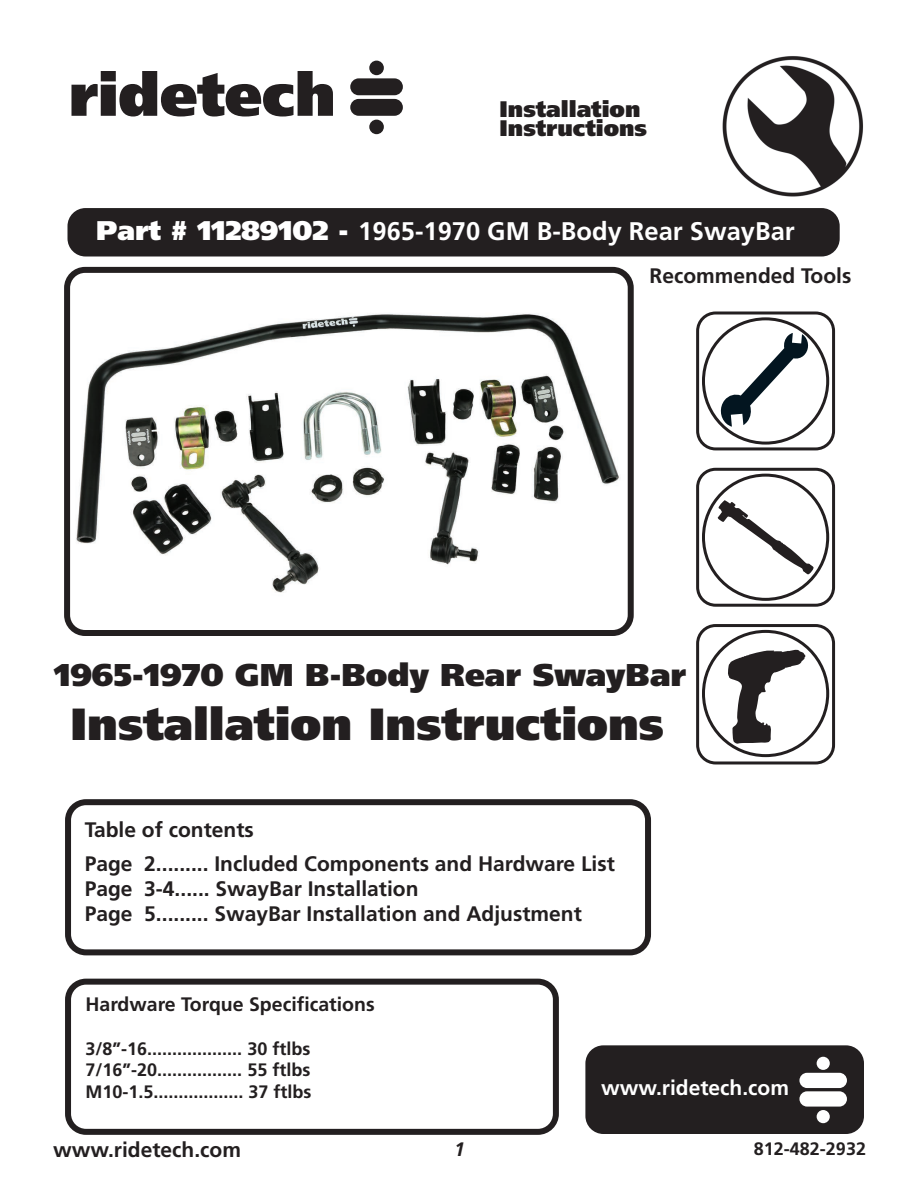
<style>
.page{position:relative;width:918px;height:1188px;background:#fff}
.page>*{position:absolute;margin:0;border:0;box-sizing:border-box;transform-origin:0 0}
.t1{font:900 45px "Frutiger";color:#231f20}
.t2{font:900 31.5px "Frutiger";color:#231f20}
.t3{font:700 25.5px "Frutiger";color:#fff}
.t4{font:900 22.5px/19.5px "Frutiger";color:#231f20}
.t5{font:700 21px/33.9px "Frutiger";color:#231f20}
.t6{font:700 21px "Frutiger";color:#fff}
.t7{font:700 19.5px "Frutiger";color:#231f20}
.t8{font:italic 700 19.5px "Frutiger";color:#231f20}
.t9{font:700 18px/21.6px "Frutiger";color:#231f20;text-align:justify}
.s1{font-weight:900;font-size:27px}
</style>
<div class="page">
<img style="left:76px;top:313px;width:544px;height:280px">
<div style="left:696px;top:468px;width:139px;height:139px;border:3px solid #231f20;border-radius:18px"></div>
<svg style="left:718px;top:500px;width:96px;height:75px"></svg>
<div style="left:702px;top:474px;width:127px;height:127px;border:3px solid #231f20;border-radius:50%"></div>
<div style="left:585px;top:1045px;width:279px;height:89px;background:#231f20;border-radius:18px"></div>
<div style="left:799px;top:1073px;width:48px;height:15px;background:#fff;border-radius:8px"></div>
<div style="left:799px;top:1091px;width:48px;height:16px;background:#fff;border-radius:8px"></div>
<div style="left:817px;top:1057px;width:13px;height:13px;background:#fff;border-radius:50%"></div>
<div style="left:817px;top:1110px;width:13px;height:13px;background:#fff;border-radius:50%"></div>
<div style="left:696px;top:312px;width:139px;height:138px;border:3px solid #231f20;border-radius:18px"></div>
<div style="left:702px;top:317px;width:127px;height:128px;border:3px solid #231f20;border-radius:50%"></div>
<svg style="left:719px;top:333px;width:90px;height:94px"></svg>
<div style="left:65px;top:799px;width:586px;height:156px;border:6px solid #231f20;border-radius:18px"></div>
<div style="left:68px;top:208px;width:772px;height:48px;background:#231f20;border-radius:18px"></div>
<div style="left:64px;top:267px;width:570px;height:369px;border:6px solid #231f20;border-radius:18px"></div>
<img style="left:722px;top:56px;width:141px;height:141px">
<svg style="left:71px;top:71px;width:262px;height:46px"></svg>
<div style="left:350px;top:78px;width:53px;height:17px;background:#231f20;border-radius:8px"></div>
<div style="left:350px;top:99px;width:53px;height:17px;background:#231f20;border-radius:8px"></div>
<div style="left:369px;top:61px;width:15px;height:14px;background:#231f20;border-radius:50%"></div>
<div style="left:369px;top:120px;width:15px;height:14px;background:#231f20;border-radius:50%"></div>
<div style="left:65px;top:979px;width:494px;height:156px;border:6px solid #231f20;border-radius:18px"></div>
<div style="left:702px;top:630px;width:127px;height:127px;border:3px solid #231f20;border-radius:50%"></div>
<div style="left:696px;top:624px;width:139px;height:140px;border:3px solid #231f20;border-radius:18px"></div>
<svg style="left:728px;top:650px;width:77px;height:94px"></svg>
<p class="t4" style="left:500px;top:101px;width:149px">Installation<br>Instructions</p>
<p class="t3" style="left:96px;top:221px;width:700px"><span class="s1">Part # 11289102 -</span> 1965-1970 GM B-Body Rear SwayBar</p>
<p class="t5" style="left:650px;top:260px;width:203px">Recommended Tools</p>
<h2 class="t2" style="left:54px;top:663px;width:634px">1965-1970 GM B-Body Rear SwayBar</h2>
<h1 class="t1" style="left:71px;top:707px;width:595px">Installation Instructions</h1>
<p class="t5" style="left:85px;top:814px;width:532px">Table of contents<br>Page 2......... Included Components and Hardware List</p>
<p class="t5" style="left:85px;top:878px;width:499px;line-height:25.2px">Page 3-4...... SwayBar Installation<br>Page 5......... SwayBar Installation and Adjustment</p>
<p class="t7" style="left:85px;top:997px;width:291px">Hardware Torque Specifications</p>
<p class="t9" style="left:85px;top:1039px;width:228px">3/8”-16................... 30 ftlbs 7/16”-20................. 55 ftlbs M10-1.5.................. 37 ftlbs</p>
<p class="t6" style="left:601px;top:1079px;width:189px">www.ridetech.com</p>
<p class="t5" style="left:53px;top:1135px;width:189px">www.ridetech.com</p>
<p class="t8" style="left:454px;top:1142px;width:12px">1</p>
<p class="t9" style="left:754px;top:1139px;width:114px">812-482-2932</p>
</div>
